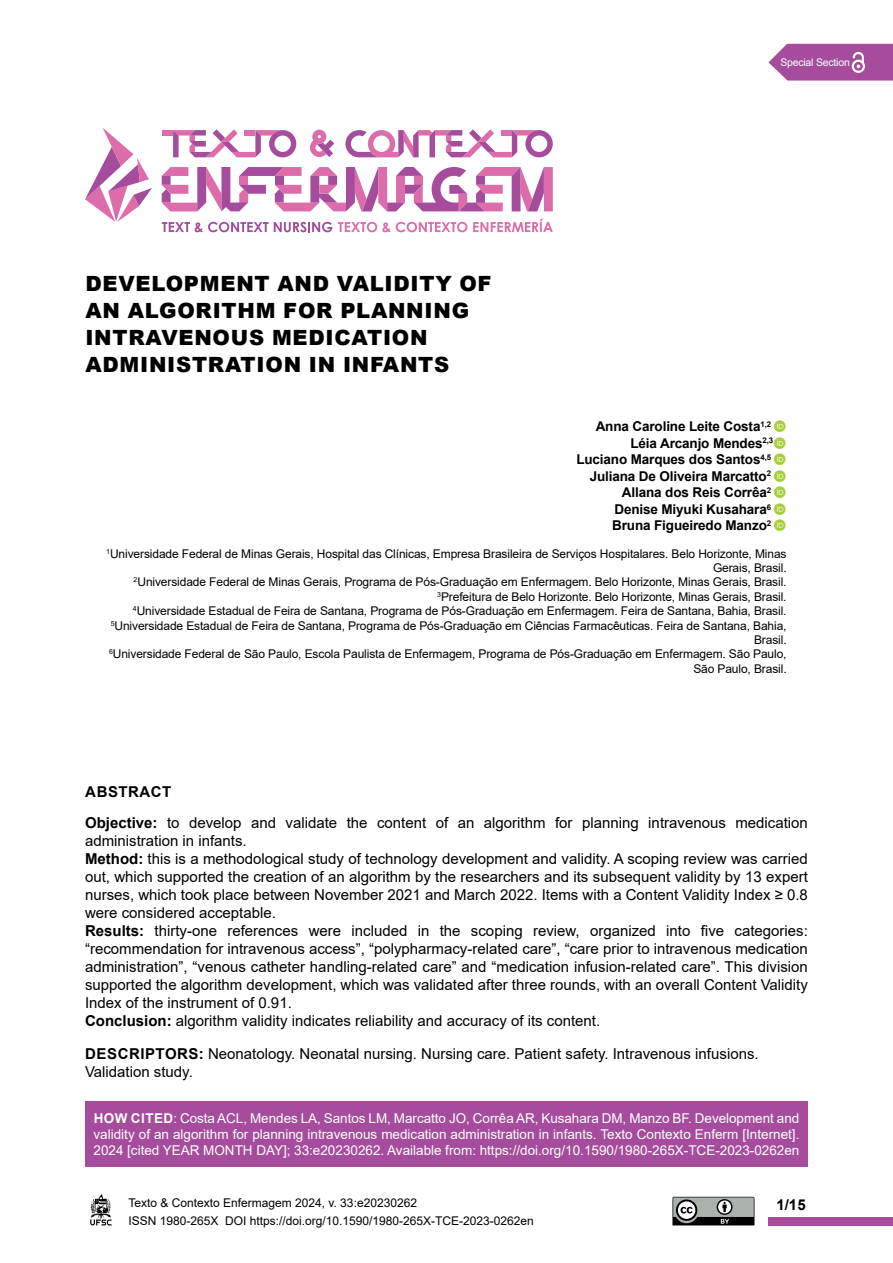
<style>
.page{position:relative;width:893px;height:1263px;background:#fff}
.page>*{position:absolute;margin:0;border:0;box-sizing:border-box;transform-origin:0 0}
.t1{font:900 21px/27px "Arial";letter-spacing:.035em;color:#000}
.t2{font:15px/18px "Arial";color:#000}
.t3{font:700 15px "Arial";color:#000}
.t4{font:13.5px/16.2px "Arial";color:#fff;text-align:justify}
.t5{font:700 13.5px/16.5px "Arial";letter-spacing:-.01em;color:#000;text-align:right}
.t6{font:12px/14.4px "Arial";letter-spacing:-.01em;color:#000}
.t7{font:10.5px "Arial";letter-spacing:-.02em;color:#fff}
.s1{font-weight:700}
</style>
<div class="page">
<div style="left:769px;top:1217px;width:124px;height:8px;background:#a54d9c"></div>
<svg style="left:90px;top:1194px;width:22px;height:31px"></svg>
<svg style="left:162px;top:167px;width:391px;height:45px"></svg>
<div style="left:162px;top:130px;width:11px;height:6px;background:#dd6daa"></div>
<svg style="left:173px;top:129px;width:123px;height:28px"></svg>
<svg style="left:310px;top:129px;width:243px;height:28px"></svg>
<svg style="left:162px;top:222px;width:106px;height:10px"></svg>
<svg style="left:274px;top:222px;width:58px;height:10px"></svg>
<svg style="left:338px;top:222px;width:129px;height:10px"></svg>
<svg style="left:473px;top:219px;width:80px;height:13px"></svg>
<svg style="left:85px;top:128px;width:67px;height:94px"></svg>
<svg style="left:768px;top:44px;width:125px;height:37px;background:#af61a7"></svg>
<svg style="left:672px;top:1197px;width:83px;height:29px;background:#777b78"></svg>
<div style="left:85px;top:1101px;width:723px;height:66px;background:#a54d9c"></div>
<h1 class="t1" style="left:85px;top:270px;width:408px">DEVELOPMENT AND VALIDITY OF<br>AN ALGORITHM FOR PLANNING<br>INTRAVENOUS MEDICATION<br>ADMINISTRATION IN INFANTS</h1>
<p class="t7" style="left:780px;top:55px;width:71px">Special Section</p>
<p class="t5" style="left:576px;top:419px;width:198px">Anna Caroline Leite Costa<sup>1,2<br></sup>Léia Arcanjo Mendes<sup>2,3<br></sup>Luciano Marques dos Santos<sup>4,5<br></sup>Juliana De Oliveira Marcatto<sup>2<br></sup>Allana dos Reis Corrêa<sup>2<br></sup>Denise Miyuki Kusahara<sup>6<br></sup>Bruna Figueiredo Manzo<sup>2</sup></p>
<p class="t6" style="left:106px;top:546px;width:682px;text-align:right"><sup>1</sup>Universidade Federal de Minas Gerais, Hospital das Clínicas, Empresa Brasileira de Serviços Hospitalares. Belo Horizonte, Minas Gerais, Brasil.<br><sup>2</sup>Universidade Federal de Minas Gerais, Programa de Pós-Graduação em Enfermagem. Belo Horizonte, Minas Gerais, Brasil.<br><sup>3</sup>Prefeitura de Belo Horizonte. Belo Horizonte, Minas Gerais, Brasil.<br><sup>4</sup>Universidade Estadual de Feira de Santana, Programa de Pós-Graduação em Enfermagem. Feira de Santana, Bahia, Brasil.<br><sup>5</sup>Universidade Estadual de Feira de Santana, Programa de Pós-Graduação em Ciências Farmacêuticas. Feira de Santana, Bahia, Brasil.<br><sup>6</sup>Universidade Federal de São Paulo, Escola Paulista de Enfermagem, Programa de Pós-Graduação em Enfermagem. São Paulo, São Paulo, Brasil.</p>
<p class="t2" style="left:85px;top:776px;width:724px;line-height:30.8px"><span class="s1">ABSTRACT<br>Objective:</span> to develop and validate the content of an algorithm for planning intravenous medication</p>
<p class="t2" style="left:85px;top:831px;width:724px">administration in infants.<br><span class="s1">Method:</span> this is a methodological study of technology development and validity. A scoping review was carried out, which supported the creation of an algorithm by the researchers and its subsequent validity by 13 expert nurses, which took place between November 2021 and March 2022. Items with a Content Validity Index ≥ 0.8 were considered acceptable.<br><span class="s1">Results:</span> thirty-one references were included in the scoping review, organized into five categories: “recommendation for intravenous access”, “polypharmacy-related care”, “care prior to intravenous medication administration”, “venous catheter handling-related care” and “medication infusion-related care”. This division supported the algorithm development, which was validated after three rounds, with an overall Content Validity Index of the instrument of 0.91.<br><span class="s1">Conclusion:</span> algorithm validity indicates reliability and accuracy of its content.</p>
<p class="t2" style="left:85px;top:1044px;width:675px"><span class="s1">DESCRIPTORS:</span> Neonatology. Neonatal nursing. Nursing care. Patient safety. Intravenous infusions.<br>Validation study.</p>
<p class="t4" style="left:94px;top:1110px;width:707px"><span class="s1">HOW CITED</span>: Costa ACL, Mendes LA, Santos LM, Marcatto JO, Corrêa AR, Kusahara DM, Manzo BF. Development and validity of an algorithm for planning intravenous medication administration in infants. Texto Contexto Enferm [Internet].<br>2024 [cited YEAR MONTH DAY]; 33:e20230262. Available from: https://doi.org/10.1590/1980-265X-TCE-2023-0262en</p>
<p class="t6" style="left:128px;top:1194px;width:407px;line-height:18px">Texto &amp; Contexto Enfermagem 2024, v. 33:e20230262<br>ISSN 1980-265X DOI https://doi.org/10.1590/1980-265X-TCE-2023-0262en</p>
<p class="t3" style="left:776px;top:1194px;width:31px">1/15</p>
</div>
